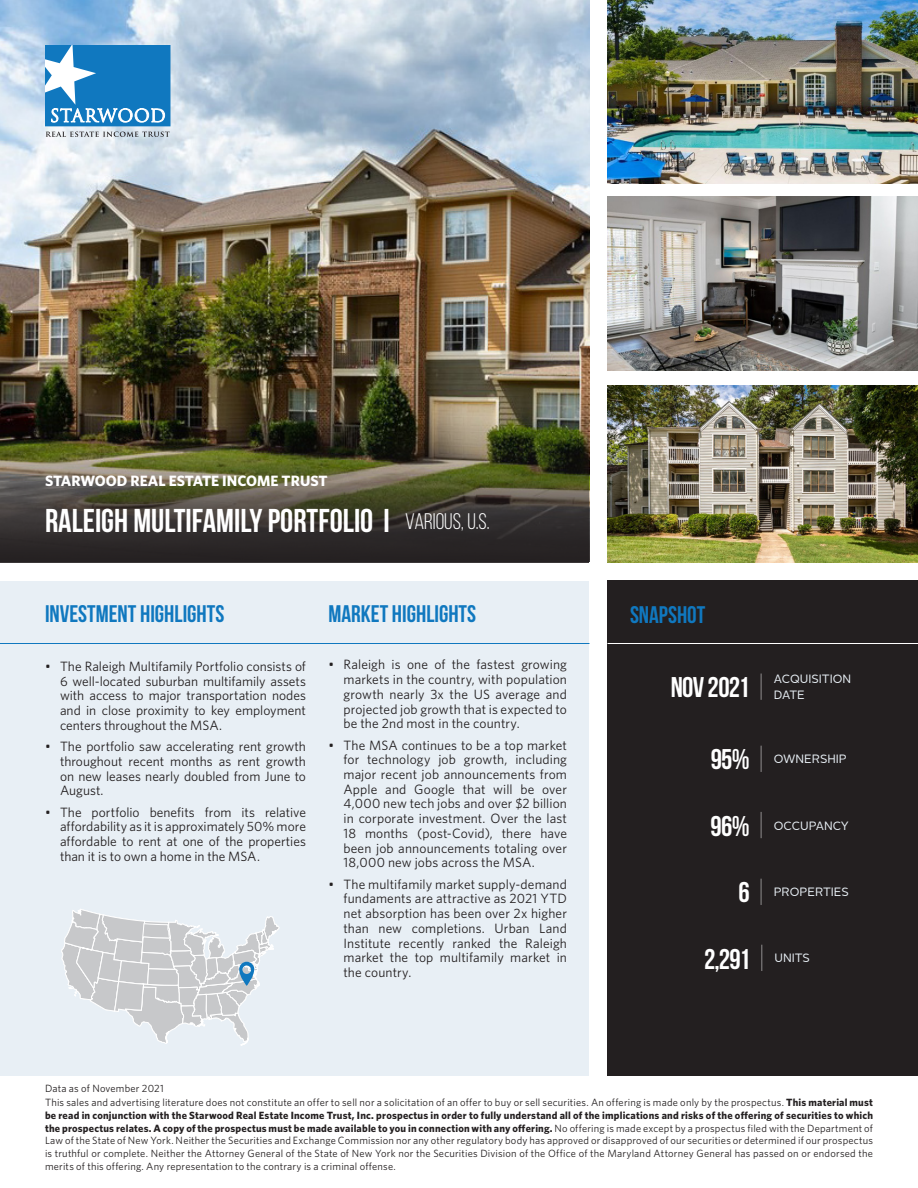
<style>
.page{position:relative;width:918px;height:1188px;background:#fff}
.page>*{position:absolute;margin:0;border:0;box-sizing:border-box;transform-origin:0 0}
.subheader{font:700 33px "Bebas Neue";color:#fff}
.t1{font:700 28.5px "Bebas Neue";letter-spacing:-.025em;color:#fff}
.subheader-2{font:700 24px "Bebas Neue";color:#1078bf}
.bold{font:700 15px "Whitney";color:#fff}
.t2{font:13.5px/14.7px "Whitney";color:#231f20;text-align:justify}
.t3{font:12px/16.5px "Alright Sans";color:#e8eff5}
.bold-2{font:10.5px/12.8px "Whitney";letter-spacing:.015em;color:#231f20;text-align:justify}
.s1{font-weight:400;font-size:22.5px}
.s2{font-weight:700}
</style>
<div class="page">
<div style="left:0;top:581px;width:589px;height:495px;background:#e8eff5"></div>
<img style="left:0;top:0;width:589px;height:385px">
<img style="left:0;top:385px;width:590px;height:178px">
<svg style="left:0;top:464px;width:590px;height:98px;background:#454335"></svg>
<svg style="left:45px;top:45px;width:126px;height:92px;background:#4896cb"></svg>
<img style="left:608px;top:0;width:310px;height:184px">
<img style="left:608px;top:196px;width:310px;height:174px">
<img style="left:608px;top:385px;width:310px;height:178px">
<div style="left:608px;top:581px;width:310px;height:495px;background:#231f20"></div>
<svg style="left:761px;top:674px;width:1px;height:26px"></svg>
<svg style="left:761px;top:746px;width:1px;height:26px"></svg>
<svg style="left:761px;top:812px;width:1px;height:26px"></svg>
<hr style="left:0;top:643px;width:590px;height:1px;background:#1078bf">
<hr style="left:608px;top:643px;width:310px;height:1px;background:#fff">
<svg style="left:761px;top:879px;width:1px;height:26px"></svg>
<svg style="left:761px;top:945px;width:1px;height:26px"></svg>
<svg style="left:61px;top:909px;width:219px;height:137px"></svg>
<p class="bold" style="left:45px;top:471px;width:284px">STARWOOD REAL ESTATE INCOME TRUST</p>
<p class="subheader" style="left:45px;top:503px;width:446px">RALEIGH MULTIFAMILY PORTFOLIO I <span class="s1">VARIOUS, U.S.</span></p>
<p class="subheader-2" style="left:45px;top:601px;width:181px">INVESTMENT HIGHLIGHTS</p>
<p class="t2" style="left:60px;top:659px;width:248px;text-indent:-15px">• The Raleigh Multifamily Portfolio consists of 6 well-located suburban multifamily assets with access to major transportation nodes and in close proximity to key employment centers throughout the MSA.</p>
<p class="t2" style="left:60px;top:739px;width:248px;text-indent:-15px">• The portfolio saw accelerating rent growth throughout recent months as rent growth on new leases nearly doubled from June to August.</p>
<p class="t2" style="left:60px;top:804px;width:248px;text-indent:-15px">• The portfolio benefits from its relative affordability as it is approximately 50% more affordable to rent at one of the properties than it is to own a home in the MSA.</p>
<p class="subheader-2" style="left:328px;top:601px;width:149px">MARKET HIGHLIGHTS</p>
<p class="t2" style="left:344px;top:657px;width:225px;text-indent:-15px">• Raleigh is one of the fastest growing markets in the country, with population growth nearly 3x the US average and projected job growth that is expected to be the 2nd most in the country.</p>
<p class="t2" style="left:344px;top:737px;width:225px;text-indent:-15px">• The MSA continues to be a top market for technology job growth, including major recent job announcements from Apple and Google that will be over 4,000 new tech jobs and over $2 billion in corporate investment. Over the last 18 months (post-Covid), there have been job announcements totaling over 18,000 new jobs across the MSA.</p>
<p class="t2" style="left:344px;top:876px;width:225px;text-indent:-15px">• The multifamily market supply-demand fundaments are attractive as 2021 YTD net absorption has been over 2x higher than new completions. Urban Land Institute recently ranked the Raleigh market the top multifamily market in the country.</p>
<p class="subheader-2" style="left:630px;top:601px;width:77px">SNAPSHOT</p>
<p class="t1" style="left:671px;top:672px;width:80px">NOV 2021</p>
<p class="t3" style="left:774px;top:671px;width:79px">ACQUISITION<br>DATE</p>
<p class="t1" style="left:711px;top:744px;width:41px">95%</p>
<p class="t3" style="left:774px;top:751px;width:75px">OWNERSHIP</p>
<p class="t1" style="left:711px;top:810px;width:41px">96%</p>
<p class="t3" style="left:774px;top:818px;width:77px">OCCUPANCY</p>
<p class="t1" style="left:738px;top:877px;width:13px">6</p>
<p class="t3" style="left:774px;top:884px;width:77px">PROPERTIES</p>
<p class="t1" style="left:704px;top:943px;width:48px">2,291</p>
<p class="t3" style="left:774px;top:950px;width:37px">UNITS</p>
<p class="bold-2" style="left:45px;top:1082px;width:120px">Data as of November 2021</p>
<p class="bold-2" style="left:45px;top:1096px;width:830px">This sales and advertising literature does not constitute an offer to sell nor a solicitation of an offer to buy or sell securities. An offering is made only by the prospectus. <span class="s2">This material must be read in conjunction with the Starwood Real Estate Income Trust, Inc. prospectus in order to fully understand all of the implications and risks of the offering of securities to which the prospectus relates. A copy of the prospectus must be made available to you in connection with any offering.</span> No offering is made except by a prospectus filed with the Department of Law of the State of New York. Neither the Securities and Exchange Commission nor any other regulatory body has approved or disapproved of our securities or determined if our prospectus is truthful or complete. Neither the Attorney General of the State of New York nor the Securities Division of the Office of the Maryland Attorney General has passed on or endorsed the merits of this offering. Any representation to the contrary is a criminal offense.</p>
</div>
